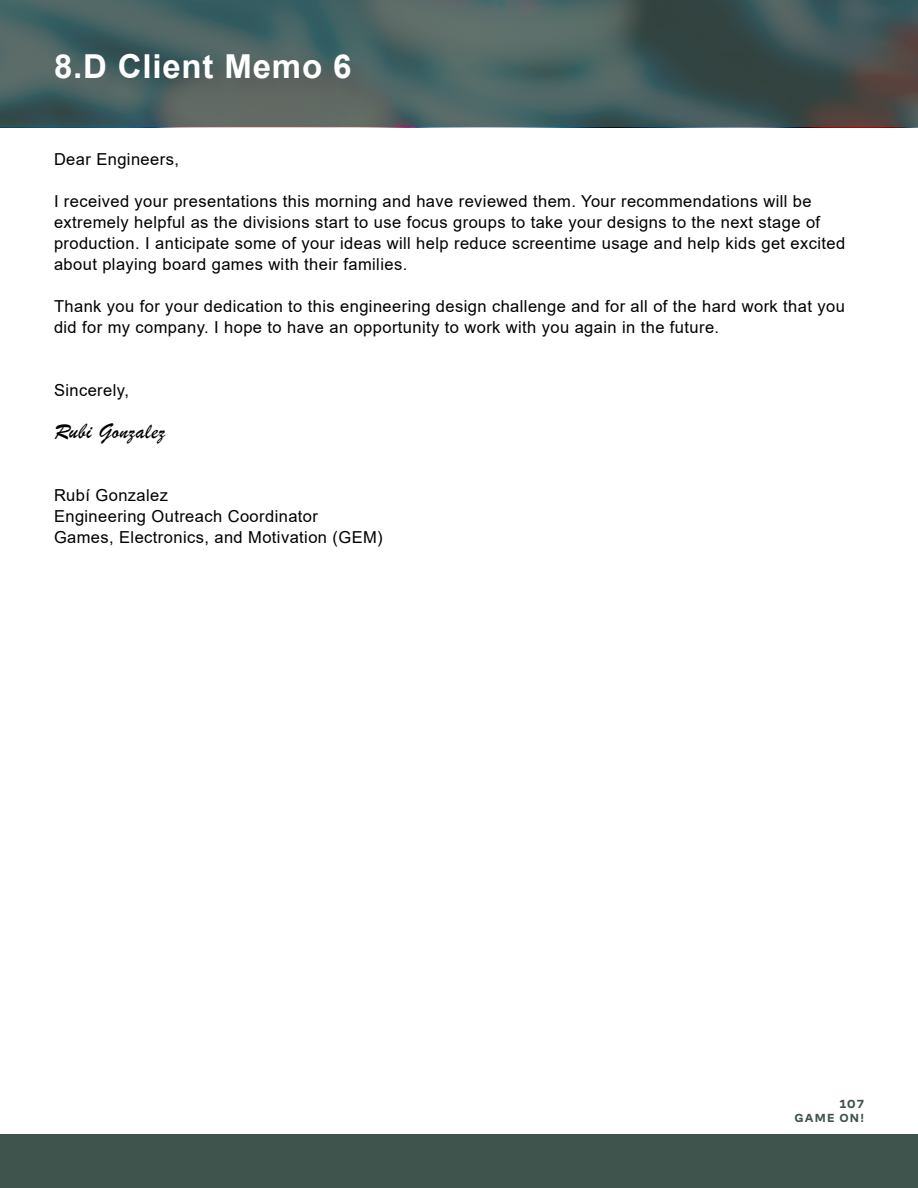
<style>
.page{position:relative;width:918px;height:1188px;background:#fff}
.page>*{position:absolute;margin:0;border:0;box-sizing:border-box;transform-origin:0 0}
.t1{font:700 33px "Arial";letter-spacing:.025em;color:#fff}
.t2{font:22.5px "Brush Script";letter-spacing:.025em;color:#000}
.t3{font:16.5px/21px "Arial";letter-spacing:.025em;color:#000}
.t4{font:700 12px/13.8px "Co Fo Sans";letter-spacing:.1em;color:#40544e;text-align:right}
</style>
<div class="page">
<div style="left:0;top:1134px;width:918px;height:54px;background:#40544e"></div>
<svg style="left:0;top:0;width:918px;height:127px;background:#475c5b"></svg>
<div style="left:57px;top:55px;width:310px;height:41px;background:#4a4a4d;opacity:.22"></div>
<h1 class="t1" style="left:54px;top:43px;width:299px">8.D Client Memo 6</h1>
<p class="t3" style="left:54px;top:149px;width:126px">Dear Engineers,</p>
<p class="t3" style="left:54px;top:191px;width:793px">I received your presentations this morning and have reviewed them. Your recommendations will be extremely helpful as the divisions start to use focus groups to take your designs to the next stage of production. I anticipate some of your ideas will help reduce screentime usage and help kids get excited about playing board games with their families.</p>
<p class="t3" style="left:54px;top:296px;width:792px">Thank you for your dedication to this engineering design challenge and for all of the hard work that you did for my company. I hope to have an opportunity to work with you again in the future.</p>
<p class="t3" style="left:54px;top:380px;width:76px">Sincerely,</p>
<h2 class="t2" style="left:54px;top:418px;width:113px">Rubi Gonzalez</h2>
<p class="t3" style="left:54px;top:485px;width:330px">Rubí Gonzalez<br>Engineering Outreach Coordinator<br>Games, Electronics, and Motivation (GEM)</p>
<p class="t4" style="left:795px;top:1097px;width:71px">107<br>GAME ON!</p>
</div>
